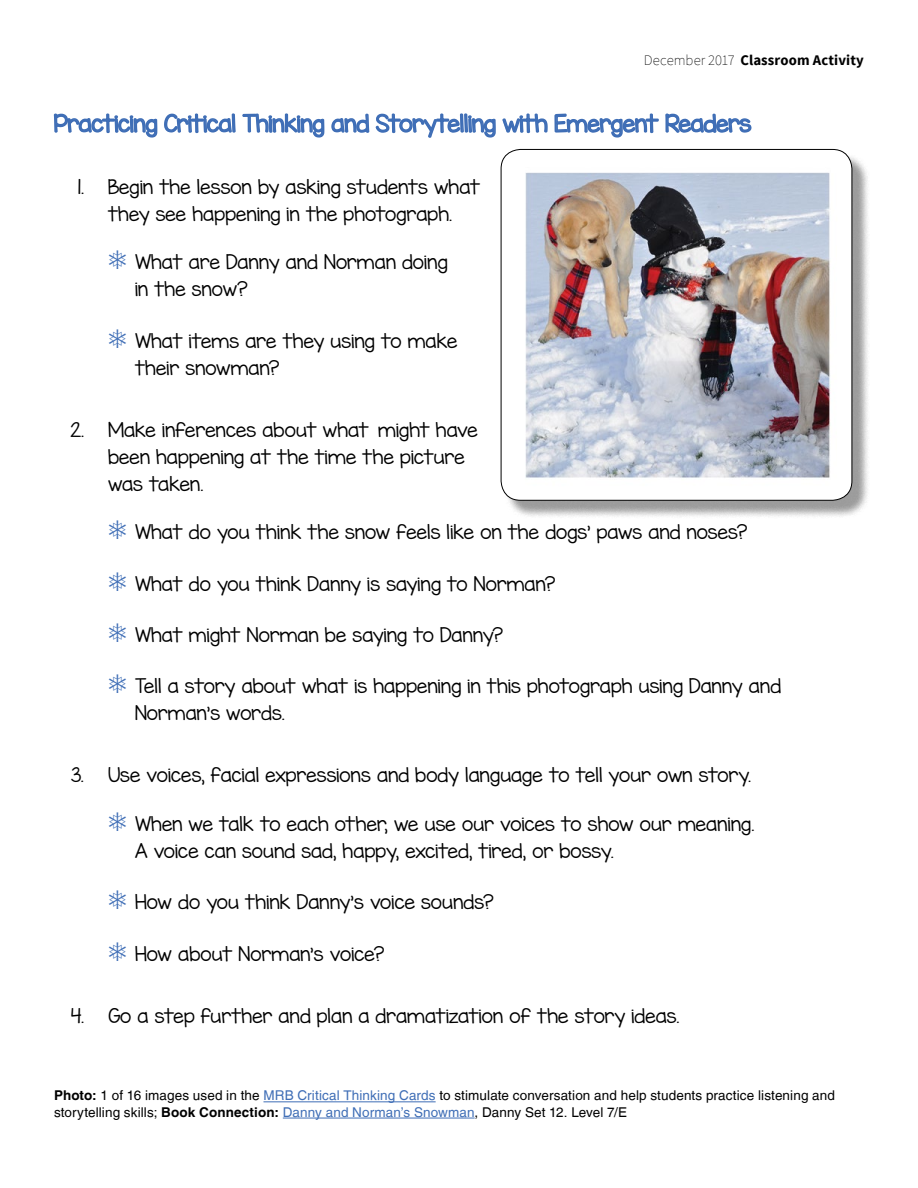
<style>
.page{position:relative;width:918px;height:1188px;background:#fff}
.page>*{position:absolute;margin:0;border:0;box-sizing:border-box;transform-origin:0 0}
.t1{font:21px "KG Miss Kindergarten";letter-spacing:.005em;color:#3f6eb6}
.t2{font:18px/27px "KG Miss Kindergarten";letter-spacing:.005em;color:#000}
.t3{font:700 14.7px "Source Sans Pro";letter-spacing:.005em;color:#000}
.t4{font:13.5px/16.2px "Helvetica LT";letter-spacing:.01em;color:#000}
.s1{font-weight:200}
.s2{font-weight:700}
.s3{color:#3f6eb6}
</style>
<div class="page">
<svg style="left:331px;top:113px;width:422px;height:195px"></svg>
<hr style="left:263px;top:1102px;width:173px;height:1px;background:#3f6eb6">
<hr style="left:283px;top:1118px;width:192px;height:1px;background:#3f6eb6">
<div style="left:504px;top:153px;width:366px;height:366px;background:#000;opacity:.4"></div>
<img style="left:501px;top:149px;width:351px;height:351px">
<div style="left:501px;top:149px;width:351px;height:352px;border:1px solid #000;border-radius:19px"></div>
<svg style="left:53px;top:113px;width:272px;height:25px"></svg>
<p class="t3" style="left:644px;top:51px;width:222px"><span class="s1">December 2017</span> Classroom Activity</p>
<p class="t1" style="left:54px;top:109px;width:699px">Practicing Critical Thinking and Storytelling with Emergent Readers</p>
<p class="t2" style="left:78px;top:173px;width:404px;text-align:center">1. Begin the lesson by asking students what they see happening in the photograph.</p>
<p class="t2" style="left:135px;top:249px;width:314px">What are Danny and Norman doing in the snow?</p>
<p class="t2" style="left:135px;top:327px;width:324px">What items are they using to make their snowman?</p>
<p class="t2" style="left:108px;top:416px;width:371px;text-indent:-38px">2. Make inferences about what might have been happening at the time the picture was taken.</p>
<p class="t2" style="left:135px;top:519px;width:614px">What do you think the snow feels like on the dogs’ paws and noses?</p>
<p class="t2" style="left:135px;top:570px;width:422px">What do you think Danny is saying to Norman?</p>
<p class="t2" style="left:135px;top:621px;width:370px">What might Norman be saying to Danny?</p>
<p class="t2" style="left:135px;top:673px;width:647px">Tell a story about what is happening in this photograph using Danny and<br>Norman's words.</p>
<p class="t2" style="left:71px;top:762px;width:682px">3. Use voices, facial expressions and body language to tell your own story.</p>
<p class="t2" style="left:135px;top:810px;width:621px">When we talk to each other, we use our voices to show our meaning.<br>A voice can sound sad, happy, excited, tired, or bossy.</p>
<p class="t2" style="left:135px;top:889px;width:360px">How do you think Danny's voice sounds?</p>
<p class="t2" style="left:135px;top:940px;width:251px">How about Norman's voice?</p>
<p class="t2" style="left:71px;top:1002px;width:610px">4. Go a step further and plan a dramatization of the story ideas.</p>
<p class="t4" style="left:54px;top:1088px;width:783px"><span class="s2">Photo:</span> 1 of 16 images used in the <span class="s3">MRB Critical Thinking Cards</span> to stimulate conversation and help students practice listening and storytelling skills; <span class="s2">Book Connection:</span> <span class="s3">Danny and Norman’s Snowman</span>, Danny Set 12. Level 7/E</p>
</div>
